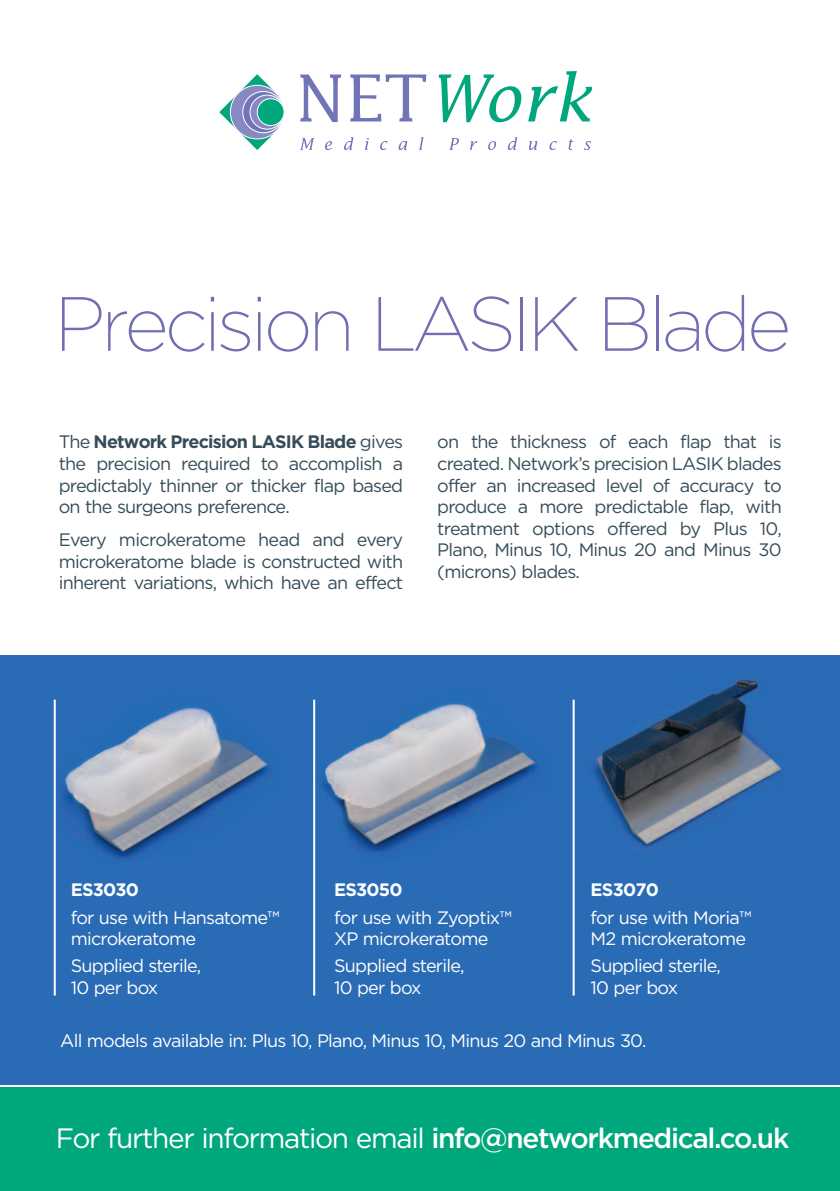
<style>
.page{position:relative;width:840px;height:1191px;background:#fff}
.page>*{position:absolute;margin:0;border:0;box-sizing:border-box;transform-origin:0 0}
.t1{font:200 76.6px "Gotham";letter-spacing:-.055em;color:#716eb3}
.t2{font:28px "Gotham";letter-spacing:-.045em;color:#fff}
.t3{font:18px/21.6px "Gotham";letter-spacing:-.045em;color:#364d59;text-align:justify}
.t4{font:18px/21.6px "Gotham";letter-spacing:-.045em;color:#fff}
.t5{font:700 18px "Gotham";letter-spacing:-.045em;color:#fff}
.s1{font-weight:700}
.s2{font-weight:500}
</style>
<div class="page">
<img style="left:0;top:656px;width:839px;height:428px">
<svg style="left:219px;top:74px;width:55px;height:76px"></svg>
<svg style="left:230px;top:85px;width:54px;height:54px"></svg>
<div style="left:230px;top:85px;width:54px;height:54px;border:1px solid #fff;border-radius:50%"></div>
<svg style="left:243px;top:91px;width:41px;height:42px"></svg>
<div style="left:242px;top:91px;width:42px;height:42px;border:1px solid #fff;border-radius:50%"></div>
<svg style="left:250px;top:95px;width:34px;height:34px"></svg>
<div style="left:250px;top:95px;width:34px;height:34px;border:1px solid #fff;border-radius:50%"></div>
<div style="left:257px;top:99px;width:27px;height:26px;background:#00a77d;border-radius:50%"></div>
<div style="left:257px;top:99px;width:27px;height:27px;border:1px solid #fff;border-radius:50%"></div>
<svg style="left:300px;top:74px;width:41px;height:48px"></svg>
<svg style="left:350px;top:74px;width:76px;height:47px"></svg>
<svg style="left:438px;top:74px;width:83px;height:48px"></svg>
<svg style="left:528px;top:71px;width:63px;height:50px"></svg>
<svg style="left:300px;top:138px;width:14px;height:12px"></svg>
<svg style="left:325px;top:141px;width:7px;height:9px"></svg>
<svg style="left:344px;top:137px;width:9px;height:13px"></svg>
<svg style="left:365px;top:138px;width:4px;height:12px"></svg>
<svg style="left:380px;top:141px;width:7px;height:9px"></svg>
<svg style="left:398px;top:141px;width:9px;height:9px"></svg>
<svg style="left:419px;top:137px;width:4px;height:13px"></svg>
<svg style="left:449px;top:138px;width:10px;height:12px"></svg>
<svg style="left:470px;top:141px;width:7px;height:9px"></svg>
<svg style="left:488px;top:141px;width:8px;height:9px"></svg>
<svg style="left:507px;top:137px;width:10px;height:13px"></svg>
<svg style="left:529px;top:141px;width:8px;height:9px"></svg>
<svg style="left:549px;top:141px;width:7px;height:9px"></svg>
<svg style="left:568px;top:139px;width:5px;height:11px"></svg>
<svg style="left:584px;top:141px;width:6px;height:9px"></svg>
<hr style="left:54px;top:699px;width:2px;height:296px;background:#fff">
<hr style="left:313px;top:699px;width:2px;height:296px;background:#fff">
<hr style="left:572px;top:699px;width:2px;height:296px;background:#fff">
<div style="left:0;top:1087px;width:839px;height:104px;background:#00a77d"></div>
<h1 class="t1" style="left:54px;top:297px;width:738px">Precision LASIK Blade</h1>
<p class="t3" style="left:59px;top:433px;width:346px">The <span class="s1">Network Precision LASIK Blade</span> gives the precision required to accomplish a predictably thinner or thicker flap based on the surgeons preference.</p>
<p class="t3" style="left:59px;top:530px;width:346px">Every microkeratome head and every microkeratome blade is constructed with inherent variations, which have an effect</p>
<p class="t3" style="left:437px;top:433px;width:346px">on the thickness of each flap that is created. Network’s precision LASIK blades offer an increased level of accuracy to produce a more predictable flap, with treatment options offered by Plus 10, Plano, Minus 10, Minus 20 and Minus 30 (microns) blades.</p>
<p class="t5" style="left:71px;top:883px;width:70px">ES3030</p>
<p class="t4" style="left:71px;top:908px;width:210px">for use with Hansatome™ microkeratome</p>
<p class="t4" style="left:71px;top:956px;width:132px">Supplied sterile,<br>10 per box</p>
<p class="t5" style="left:334px;top:883px;width:70px">ES3050</p>
<p class="t4" style="left:334px;top:908px;width:179px">for use with Zyoptix™<br>XP microkeratome</p>
<p class="t4" style="left:334px;top:956px;width:132px">Supplied sterile,<br>10 per box</p>
<p class="t5" style="left:590px;top:883px;width:70px">ES3070</p>
<p class="t4" style="left:590px;top:908px;width:162px">for use with Moria™<br>M2 microkeratome</p>
<p class="t4" style="left:590px;top:956px;width:132px">Supplied sterile,<br>10 per box</p>
<p class="t4" style="left:60px;top:1031px;width:587px">All models available in: Plus 10, Plano, Minus 10, Minus 20 and Minus 30.</p>
<h2 class="t2" style="left:56px;top:1128px;width:734px">For further information email <span class="s2">info@networkmedical.co.uk</span></h2>
</div>
